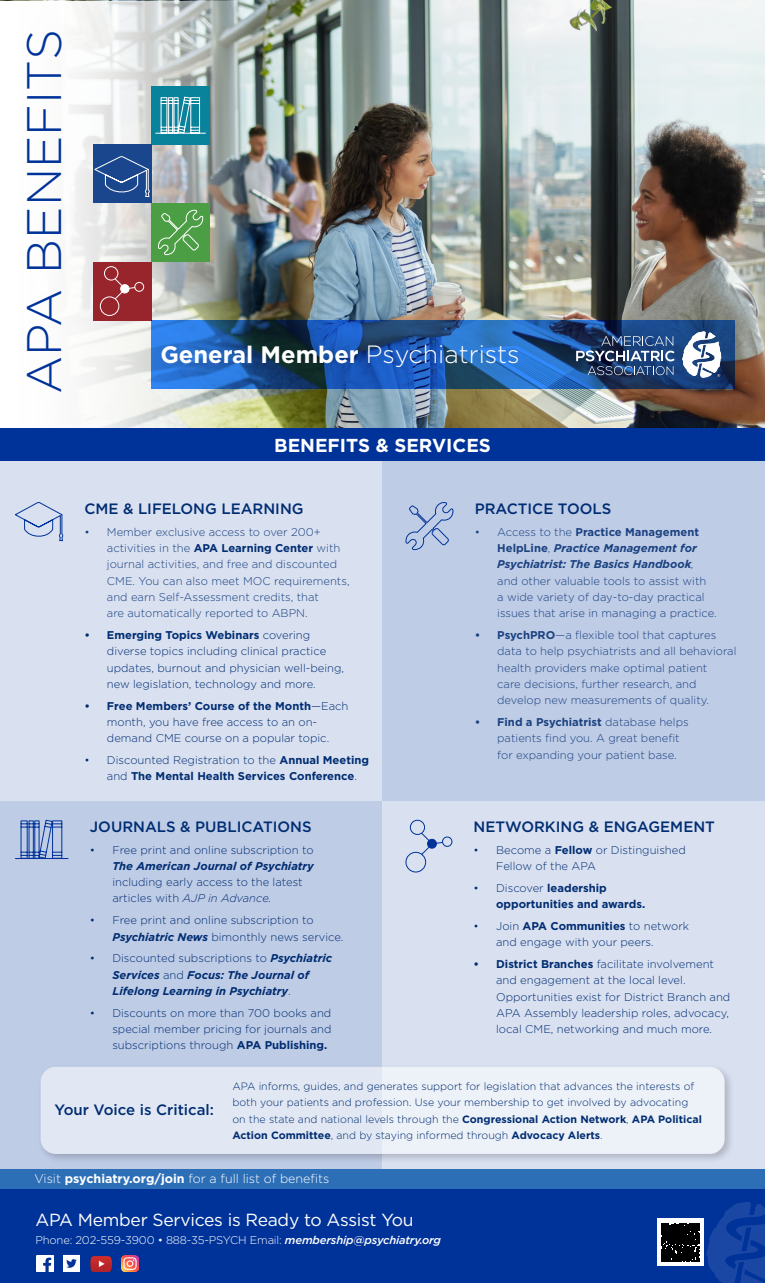
<style>
.page{position:relative;width:765px;height:1283px;background:#fff}
.page>*{position:absolute;margin:0;border:0;box-sizing:border-box;transform-origin:0 0}
.Basic_Body{font:300 48.38px "Gotham";color:#039}
.Basic_Body-2{font:700 23.75px "Gotham";color:#fff}
.Basic_Body-3{font:700 18.75px "Gotham";color:#fff}
.Bullets{font:17.5px "Gotham";letter-spacing:-.015em;color:#fff}
.H1_Extra{font:500 15px "Gotham";color:#002d72}
.Basic_Body-4{font:300 12.5px "Gotham";color:#fff}
.t1{font:300 11.25px/16.2px "Gotham";color:#002d72}
.t2{font:300 11.25px/16.2px "Gotham";color:#1a4280}
.t3{font:700 11.25px/16.2px "Gotham";color:#002d72}
.t4{font:italic 700 11.25px/16.2px "Gotham";color:#002d72}
.Bullets-2{font:300 11.25px "Gotham";letter-spacing:-.015em;color:#fff}
.Basic_Body-5{font:300 10.62px/16.2px "Gotham";color:#002d72}
.s1{font-weight:300;font-size:25px}
.s2{font-weight:700;color:#002d72}
.s3{font-weight:700}
.s4{font-weight:300}
.s5{font-weight:700;font-style:italic}
.s6{font-style:italic}
.s7{font-weight:300;font-style:normal}
.s8{font-weight:500;font-style:italic}
</style>
<div class="page">
<img style="left:0;top:0;width:765px;height:428px">
<svg style="left:1px;top:1px;width:252px;height:427px"></svg>
<div style="left:382px;top:779px;width:382px;height:389px;background:#d9e0f0"></div>
<div style="left:0;top:779px;width:382px;height:389px;background:#bfcce6"></div>
<div style="left:0;top:455px;width:382px;height:346px;background:#d9e0f0"></div>
<div style="left:382px;top:455px;width:383px;height:346px;background:#bfcce6"></div>
<div style="left:0;top:428px;width:765px;height:32px;background:#039"></div>
<svg style="left:15px;top:502px;width:49px;height:39px"></svg>
<svg style="left:15px;top:819px;width:54px;height:40px"></svg>
<svg style="left:405px;top:819px;width:48px;height:54px"></svg>
<svg style="left:405px;top:502px;width:49px;height:48px"></svg>
<div style="left:0;top:1173px;width:765px;height:109px;background:#039"></div>
<div style="left:151px;top:86px;width:59px;height:58px;background:#09839b"></div>
<svg style="left:155px;top:96px;width:51px;height:38px"></svg>
<div style="left:93px;top:144px;width:58px;height:59px;background:#1a468d"></div>
<svg style="left:94px;top:156px;width:56px;height:41px"></svg>
<div style="left:93px;top:262px;width:58px;height:58px;background:#98252b"></div>
<svg style="left:99px;top:266px;width:46px;height:50px"></svg>
<div style="left:151px;top:203px;width:59px;height:59px;background:#4c9e45"></div>
<svg style="left:158px;top:209px;width:46px;height:46px"></svg>
<svg style="left:151px;top:320px;width:584px;height:69px;background:#1e549a"></svg>
<svg style="left:576px;top:336px;width:99px;height:39px;background:#435e87"></svg>
<svg style="left:682px;top:331px;width:39px;height:47px"></svg>
<div style="left:0;top:1168px;width:765px;height:20px;background:#2d6fb7"></div>
<svg style="left:706px;top:1202px;width:59px;height:80px"></svg>
<div style="left:657px;top:1218px;width:46px;height:48px;background:#fff"></div>
<svg style="left:661px;top:1223px;width:38px;height:38px"></svg>
<div style="left:37px;top:1063px;width:698px;height:100px;background:#000;opacity:.35"></div>
<div style="left:41px;top:1066px;width:684px;height:88px;background:#edf1f8;border-radius:15px"></div>
<img style="left:37px;top:1255px;width:17px;height:16px">
<svg style="left:63px;top:1255px;width:17px;height:16px"></svg>
<img style="left:90px;top:1256px;width:22px;height:15px">
<img style="left:122px;top:1255px;width:16px;height:16px">
<p class="Basic_Body" style="left:14px;top:394px;width:366px;rotate:-90deg">APA BENEFITS</p>
<p class="Basic_Body-2" style="left:160px;top:339px;width:361px">General Member <span class="s1">Psychiatrists</span></p>
<p class="Basic_Body-3" style="left:274px;top:432px;width:218px">BENEFITS &amp; SERVICES</p>
<p class="H1_Extra" style="left:84px;top:499px;width:221px">CME &amp; LIFELONG LEARNING</p>
<p class="t2" style="left:107px;top:523px;width:244px;text-indent:-22px">• Member exclusive access to over 200+ activities in the <span class="s2">APA Learning Center</span> with journal activities, and free and discounted CME. You can also meet MOC requirements, and earn Self-Assessment credits, that<br>are automatically reported to ABPN.</p>
<p class="t1" style="left:107px;top:626px;width:239px;text-indent:-22px"><span class="s3">• Emerging Topics Webinars</span> covering diverse topics including clinical practice updates, burnout and physician well-being, new legislation, technology and more.</p>
<p class="t1" style="left:107px;top:697px;width:243px;text-indent:-22px"><span class="s3">• Free Members’ Course of the Month</span>—Each month, you have free access to an on&shy;demand CME course on a popular topic.</p>
<p class="t3" style="left:107px;top:752px;width:264px;text-indent:-22px"><span class="s4">• Discounted Registration to the</span> Annual Meeting <span class="s4">and</span> The Mental Health Services Conference<span class="s4">.</span></p>
<p class="H1_Extra" style="left:90px;top:816px;width:223px">JOURNALS &amp; PUBLICATIONS</p>
<p class="t1" style="left:112px;top:841px;width:203px;text-indent:-22px">• Free print and online subscription to <span class="s5">The American Journal of Psychiatry </span>including early access to the latest articles with <span class="s6">AJP in Advance.</span></p>
<p class="t1" style="left:112px;top:912px;width:233px;text-indent:-22px">• Free print and online subscription to<br><span class="s5">Psychiatric News</span> bimonthly news service.</p>
<p class="t4" style="left:112px;top:950px;width:221px;text-indent:-22px"><span class="s7">• Discounted subscriptions to</span> Psychiatric<br>Services <span class="s7">and</span> Focus: The Journal of<br>Lifelong Learning in Psychiatry<span class="s7">.</span></p>
<p class="t1" style="left:112px;top:1004px;width:221px;text-align:justify;text-indent:-22px">• Discounts on more than 700 books and special member pricing for journals and subscriptions through <span class="s3">APA Publishing.</span></p>
<p class="H1_Extra" style="left:475px;top:499px;width:138px">PRACTICE TOOLS</p>
<p class="t2" style="left:497px;top:523px;width:221px;text-indent:-23px">• Access to the <span class="s3">Practice Management HelpLine</span>, <span class="s5">Practice Management for Psychiatrist: The Basics Handbook</span><span class="s6">, </span>and other valuable tools to assist with<br>a wide variety of day-to-day practical issues that arise in managing a practice.</p>
<p class="t2" style="left:497px;top:626px;width:241px;text-indent:-22px"><span class="s3">• PsychPRO</span>—a flexible tool that captures data to help psychiatrists and all behavioral health providers make optimal patient<br>care decisions, further research, and develop new measurements of quality.</p>
<p class="t2" style="left:497px;top:713px;width:193px;text-indent:-22px"><span class="s3">• Find a Psychiatrist</span> database helps patients find you. A great benefit for expanding your patient base.</p>
<p class="H1_Extra" style="left:474px;top:816px;width:243px">NETWORKING &amp; ENGAGEMENT</p>
<p class="t1" style="left:496px;top:841px;width:191px;text-indent:-22px">• Become a <span class="s3">Fellow</span> or Distinguished<br>Fellow of the APA</p>
<p class="t3" style="left:496px;top:879px;width:151px;text-indent:-22px"><span class="s4">• Discover</span> leadership opportunities and awards.</p>
<p class="t1" style="left:496px;top:917px;width:195px;text-indent:-22px">• Join <span class="s3">APA Communities</span> to network and engage with your peers.</p>
<p class="t1" style="left:496px;top:955px;width:236px;text-indent:-22px"><span class="s3">• District Branches</span> facilitate involvement and engagement at the local level.<br>Opportunities exist for District Branch and APA Assembly leadership roles, advocacy, local CME, networking and much more.</p>
<p class="H1_Extra" style="left:55px;top:1100px;width:161px">Your Voice is Critical:</p>
<p class="Basic_Body-5" style="left:232px;top:1078px;width:471px">APA informs, guides, and generates support for legislation that advances the interests of both your patients and profession. Use your membership to get involved by advocating on the state and national levels through the <span class="s3">Congressional Action Network</span>, <span class="s3">APA Political Action Committee</span>, and by staying informed through <span class="s3">Advocacy Alerts</span>.</p>
<p class="Basic_Body-4" style="left:34px;top:1170px;width:296px">Visit <span class="s3">psychiatry.org/join</span> for a full list of benefits</p>
<p class="Bullets" style="left:36px;top:1209px;width:379px">APA Member Services is Ready to Assist You</p>
<p class="Bullets-2" style="left:36px;top:1232px;width:407px">Phone: 202-559-3900 • 888-35-PSYCH Email: <span class="s8">membership@psychiatry.org</span></p>
</div>
